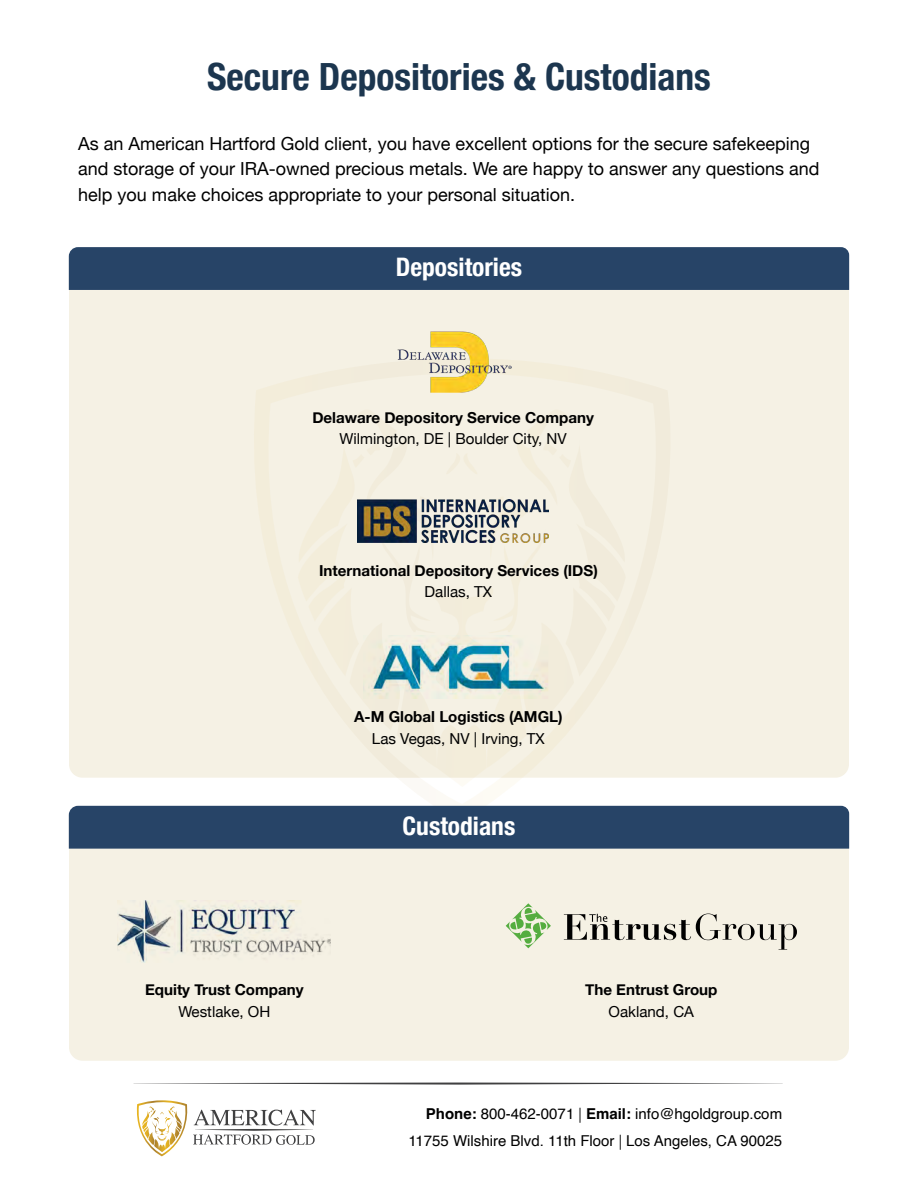
<style>
.page{position:relative;width:918px;height:1188px;background:#fff}
.page>*{position:absolute;margin:0;border:0;box-sizing:border-box;transform-origin:0 0}
.t1{font:700 condensed 37.5px "Helvetica Neue";color:#1c364f}
.t2{font:700 condensed 25.5px "Helvetica Neue";color:#fff}
.t3{font:18px/25.5px "Helvetica Neue";color:#000}
.t4{font:700 15.15px "Helvetica Neue";color:#000}
.t5{font:15.15px "Helvetica Neue";color:#000}
.t6{font:15px/27px "Helvetica";color:#000;text-align:right}
.s1{font-weight:700}
.s2{font-weight:300}
</style>
<div class="page">
<svg style="left:134px;top:1083px;width:649px;height:2px"></svg>
<svg style="left:136px;top:1100px;width:180px;height:56px"></svg>
<div style="left:69px;top:278px;width:780px;height:500px;background:#f5f1e4;border-radius:14px"></div>
<div style="left:69px;top:836px;width:780px;height:225px;background:#f5f1e4;border-radius:14px"></div>
<div style="left:69px;top:247px;width:780px;height:43px;background:#274467"></div>
<div style="left:69px;top:806px;width:780px;height:43px;background:#274467"></div>
<img style="left:398px;top:332px;width:113px;height:61px">
<img style="left:358px;top:499px;width:190px;height:43px">
<img style="left:363px;top:635px;width:186px;height:63px">
<img style="left:118px;top:901px;width:213px;height:62px">
<svg style="left:506px;top:903px;width:45px;height:45px"></svg>
<svg style="left:564px;top:914px;width:233px;height:36px"></svg>
<h1 class="t1" style="left:207px;top:46px;width:505px">Secure Depositories &amp; Custodians</h1>
<p class="t3" style="left:78px;top:132px;width:743px">As an American Hartford Gold client, you have excellent options for the secure safekeeping and storage of your IRA-owned precious metals. We are happy to answer any questions and help you make choices appropriate to your personal situation.</p>
<h2 class="t2" style="left:396px;top:246px;width:128px">Depositories</h2>
<p class="t4" style="left:312px;top:405px;width:283px">Delaware Depository Service Company</p>
<p class="t5" style="left:339px;top:428px;width:229px">Wilmington, DE | Boulder City, NV</p>
<p class="t4" style="left:319px;top:559px;width:280px">International Depository Services (IDS)</p>
<p class="t5" style="left:425px;top:581px;width:69px">Dallas, TX</p>
<p class="t4" style="left:354px;top:705px;width:210px">A-M Global Logistics (AMGL)</p>
<p class="t5" style="left:372px;top:727px;width:174px">Las Vegas, NV | Irving, TX</p>
<p class="t4" style="left:145px;top:978px;width:160px">Equity Trust Company</p>
<p class="t5" style="left:178px;top:1000px;width:93px">Westlake, OH</p>
<h2 class="t2" style="left:403px;top:805px;width:114px">Custodians</h2>
<p class="t4" style="left:585px;top:978px;width:134px">The Entrust Group</p>
<p class="t5" style="left:609px;top:1000px;width:87px">Oakland, CA</p>
<p class="t6" style="left:408px;top:1101px;width:375px"><span class="s1">Phone:</span> 800-462-0071 <span class="s2">|</span> <span class="s1">Email:</span> info@hgoldgroup.com<br>11755 Wilshire Blvd. 11th Floor <span class="s2">|</span> Los Angeles, CA 90025</p>
</div>
